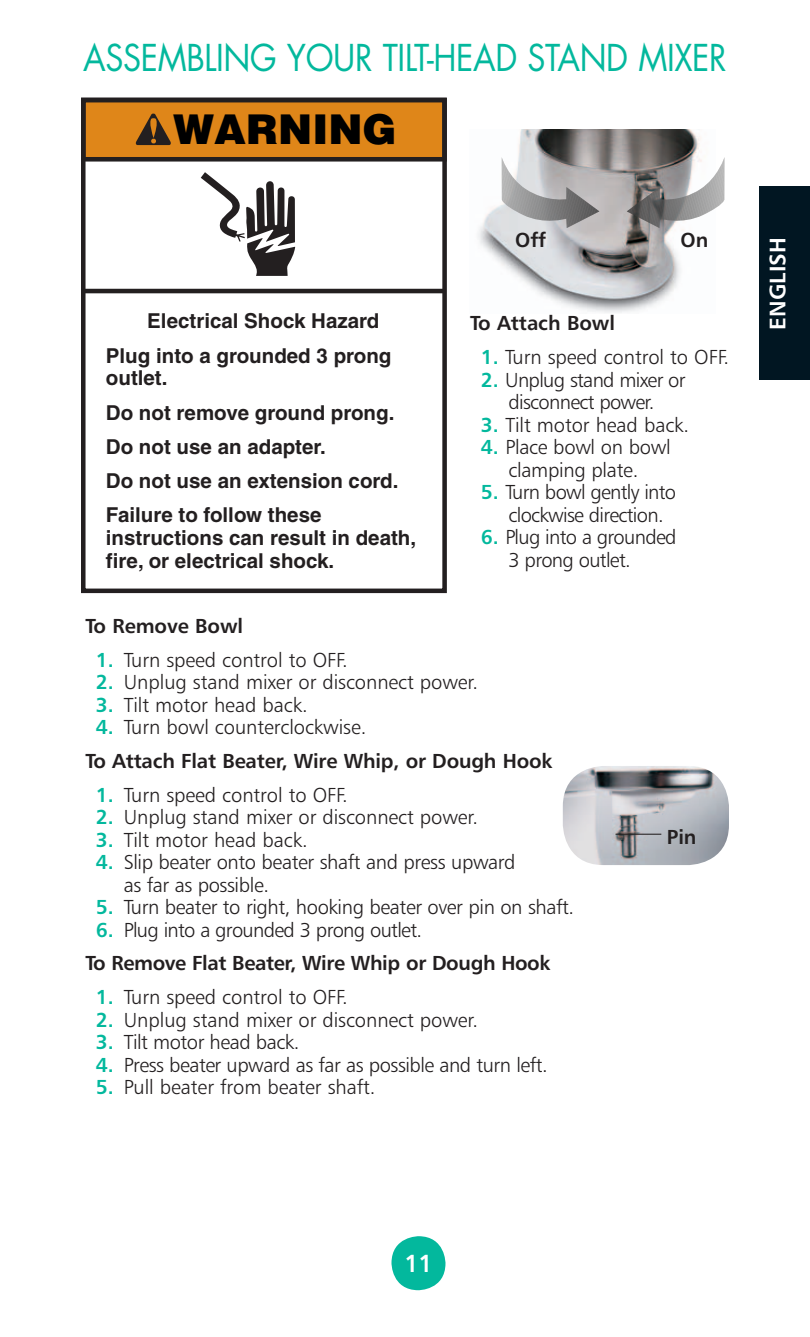
<style>
.page{position:relative;width:810px;height:1337px;background:#fff}
.page>*{position:absolute;margin:0;border:0;box-sizing:border-box;transform-origin:0 0}
.t1{font:900 40.95px "Helvetica";color:#000}
.t2{font:36px "Futura";letter-spacing:-.01em;color:#03b89d;scale:.9 1}
.t3{font:24.75px "Humanist 777 BT Bold B";color:#fff;scale:.95 1}
.t4{font:22.5px "Humanist 777 BT Bold B";color:#fff}
.t5{font:700 20.47px/34.2px "Helvetica";color:#231f20}
.t6{font:20.25px/22.5px "Humanist 777 BT Light B";letter-spacing:-.015em;color:#231f20}
.t7{font:20.25px/22.5px "Humanist 777 BT Light B";letter-spacing:-.035em;color:#231f20}
.t8{font:20.25px "Humanist 777 BT Bold B";letter-spacing:-.01em;color:#231f20}
.s1{font-family:"Humanist 777 BT Bold B";color:#03b89d}
</style>
<div class="page">
<div style="left:391px;top:1236px;width:54px;height:54px;background:#03b89d;border-radius:50%"></div>
<div style="left:759px;top:186px;width:51px;height:194px;background:#011622"></div>
<img style="left:563px;top:766px;width:166px;height:99px;border-radius:40px">
<hr style="left:616px;top:833px;width:45px;height:1px;background:#231f20">
<img style="left:478px;top:130px;width:223px;height:183px">
<svg style="left:660px;top:157px;width:65px;height:68px"></svg>
<svg style="left:502px;top:157px;width:65px;height:68px;background:#b6b7b8"></svg>
<div style="left:83px;top:100px;width:362px;height:59px;background:#df8619"></div>
<div style="left:81px;top:98px;width:366px;height:63px;border:5px solid #231f20"></div>
<svg style="left:201px;top:172px;width:94px;height:104px"></svg>
<svg style="left:135px;top:114px;width:36px;height:31px"></svg>
<div style="left:81px;top:98px;width:366px;height:495px;border:5px solid #231f20"></div>
<hr style="left:83px;top:289px;width:362px;height:4px;background:#231f20">
<h2 class="t2" style="left:83px;top:41px;width:717px">ASSEMBLING YOUR TILT-HEAD STAND MIXER</h2>
<h1 class="t1" style="left:173px;top:114px;width:225px">WARNING</h1>
<p class="t5" style="left:106px;top:306px;width:287px;text-indent:41px">Electrical Shock Hazard<br>Plug into a grounded 3 prong</p>
<p class="t5" style="left:106px;top:363px;width:294px">outlet.<br>Do not remove ground prong.<br>Do not use an adapter.<br>Do not use an extension cord.<br>Failure to follow these</p>
<p class="t5" style="left:106px;top:528px;width:312px;line-height:22.7px">instructions can result in death, fire, or electrical shock.</p>
<p class="t8" style="left:515px;top:230px;width:32px">Off</p>
<p class="t8" style="left:681px;top:230px;width:29px">On</p>
<p class="t8" style="left:470px;top:313px;width:146px">To Attach Bowl</p>
<p class="t6" style="left:481px;top:347px;width:250px"><span class="s1">1.</span> Turn speed control to OFF.</p>
<p class="t7" style="left:481px;top:369px;width:206px;text-align:center"><span class="s1">2.</span> Unplug stand mixer or disconnect power.</p>
<p class="t6" style="left:481px;top:414px;width:210px"><span class="s1">3.</span> Tilt motor head back.</p>
<p class="t6" style="left:481px;top:437px;width:192px;text-align:center"><span class="s1">4.</span> Place bowl on bowl clamping plate.</p>
<p class="t7" style="left:508px;top:482px;width:169px;text-indent:-28px"><span class="s1">5.</span> Turn bowl gently into clockwise direction.</p>
<p class="t7" style="left:508px;top:527px;width:170px;text-indent:-28px"><span class="s1">6.</span> Plug into a grounded<br>3 prong outlet.</p>
<p class="t8" style="left:85px;top:616px;width:159px">To Remove Bowl</p>
<p class="t6" style="left:96px;top:649px;width:253px"><span class="s1">1.</span> Turn speed control to OFF.</p>
<p class="t6" style="left:96px;top:672px;width:384px"><span class="s1">2.</span> Unplug stand mixer or disconnect power.</p>
<p class="t6" style="left:96px;top:694px;width:213px"><span class="s1">3.</span> Tilt motor head back.</p>
<p class="t6" style="left:96px;top:717px;width:272px"><span class="s1">4.</span> Turn bowl counterclockwise.</p>
<p class="t8" style="left:85px;top:751px;width:469px">To Attach Flat Beater, Wire Whip, or Dough Hook</p>
<p class="t6" style="left:96px;top:784px;width:253px"><span class="s1">1.</span> Turn speed control to OFF.</p>
<p class="t6" style="left:96px;top:807px;width:384px"><span class="s1">2.</span> Unplug stand mixer or disconnect power.</p>
<p class="t6" style="left:96px;top:829px;width:213px"><span class="s1">3.</span> Tilt motor head back.</p>
<p class="t6" style="left:124px;top:852px;width:393px;text-indent:-28px"><span class="s1">4.</span> Slip beater onto beater shaft and press upward as far as possible.</p>
<p class="t6" style="left:96px;top:897px;width:480px"><span class="s1">5.</span> Turn beater to right, hooking beater over pin on shaft.</p>
<p class="t7" style="left:96px;top:919px;width:328px"><span class="s1">6.</span> Plug into a grounded 3 prong outlet.</p>
<p class="t8" style="left:85px;top:953px;width:467px">To Remove Flat Beater, Wire Whip or Dough Hook</p>
<p class="t6" style="left:96px;top:986px;width:253px"><span class="s1">1.</span> Turn speed control to OFF.</p>
<p class="t6" style="left:96px;top:1009px;width:384px"><span class="s1">2.</span> Unplug stand mixer or disconnect power.</p>
<p class="t6" style="left:96px;top:1031px;width:205px"><span class="s1">3.</span> Tilt motor head back.</p>
<p class="t6" style="left:96px;top:1054px;width:453px"><span class="s1">4.</span> Press beater upward as far as possible and turn left.</p>
<p class="t6" style="left:96px;top:1076px;width:281px"><span class="s1">5.</span> Pull beater from beater shaft.</p>
<p class="t8" style="left:667px;top:826px;width:31px">Pin</p>
<p class="t4" style="left:766px;top:330px;width:94px;rotate:-90deg">ENGLISH</p>
<p class="t3" style="left:404px;top:1250px;width:31px">11</p>
</div>
